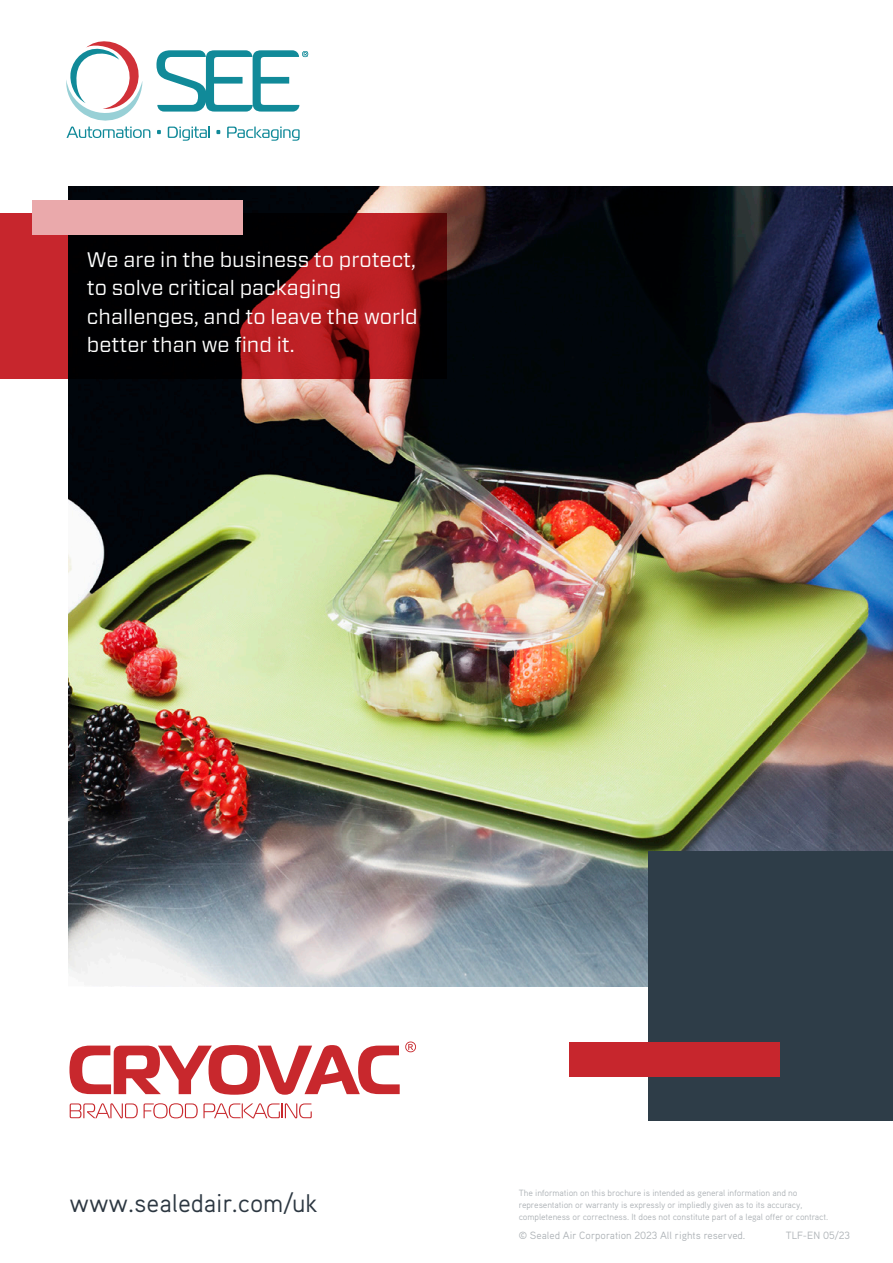
<style>
.page{position:relative;width:893px;height:1263px;background:#fff}
.page>*{position:absolute;margin:0;border:0;box-sizing:border-box;transform-origin:0 0}
.Address{font:25.5px "Aaux Pro OT";color:#2c3741}
._12_Roboto{font:21px/28.5px "Forza";color:#fff}
.LEGAL_TEXT{font:10.5px "Aaux Pro OT";color:#adb2b6}
.LEGAL_TEXT-2{font:9px/12px "Aaux Pro OT";letter-spacing:-.01em;color:#adb2b6}
</style>
<div class="page">
<img style="left:68px;top:187px;width:825px;height:799px">
<svg style="left:0;top:213px;width:447px;height:165px;background:#5a0f12"></svg>
<svg style="left:70px;top:1103px;width:68px;height:15px"></svg>
<svg style="left:144px;top:1103px;width:168px;height:15px"></svg>
<svg style="left:69px;top:1041px;width:347px;height:54px"></svg>
<div style="left:32px;top:200px;width:211px;height:34px;background:#eaa9ab"></div>
<div style="left:648px;top:851px;width:245px;height:270px;background:#2e3d48"></div>
<div style="left:569px;top:1042px;width:210px;height:34px;background:#c7262d"></div>
<svg style="left:157px;top:130px;width:4px;height:4px"></svg>
<svg style="left:168px;top:127px;width:42px;height:14px"></svg>
<svg style="left:216px;top:130px;width:4px;height:4px"></svg>
<svg style="left:227px;top:127px;width:73px;height:14px"></svg>
<svg style="left:66px;top:41px;width:84px;height:97px"></svg>
<svg style="left:156px;top:50px;width:152px;height:62px"></svg>
<p class="_12_Roboto" style="left:87px;top:245px;width:332px">We are in the business to protect, to solve critical packaging challenges, and to leave the world better than we find it.</p>
<p class="Address" style="left:69px;top:1187px;width:250px">www.sealedair.com/uk</p>
<p class="LEGAL_TEXT-2" style="left:519px;top:1187px;width:311px">The information on this brochure is intended as general information and no representation or warranty is expressly or impliedly given as to its accuracy, completeness or correctness. It does not constitute part of a legal offer or contract.</p>
<p class="LEGAL_TEXT" style="left:519px;top:1229px;width:228px">© Sealed Air Corporation 2023 All rights reserved.</p>
<p class="LEGAL_TEXT" style="left:786px;top:1229px;width:66px">TLF-EN 05/23</p>
</div>
